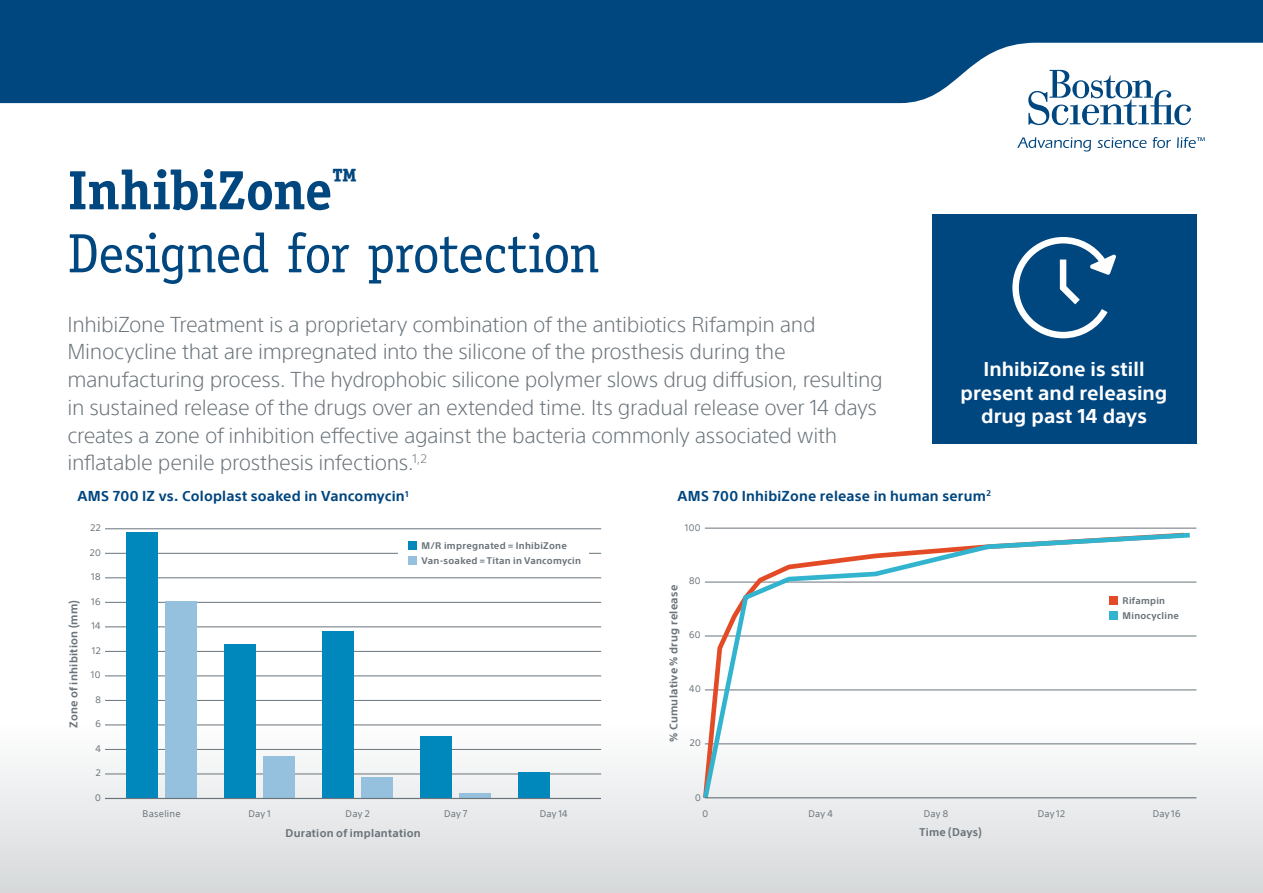
<style>
.page{position:relative;width:1263px;height:893px;background:#fff}
.page>*{position:absolute;margin:0;border:0;box-sizing:border-box;transform-origin:0 0}
.t1{font:55.5px/63px "Officina Serif";letter-spacing:-.015em;color:#00467f}
.t2{font:300 21px/27.8px "SST";letter-spacing:-.015em;color:#6a747b}
.t3{font:700 19.5px/23.4px "SST";color:#fff;text-align:center}
.t4{font:700 14.1px "SST";letter-spacing:.015em;color:#00467f}
.t5{font:700 10.95px "SST";letter-spacing:.025em;color:#6a747b}
.t6{font:700 10.8px "SST";letter-spacing:.025em;color:#6a747b}
.t7{font:9.3px "SST";letter-spacing:.025em;color:#6a747b}
.t8{font:700 9.3px/14.9px "SST";letter-spacing:.03em;color:#6a747b}
.s1{font-weight:700}
</style>
<div class="page">
<div style="left:0;top:723px;width:1263px;height:170px;background:linear-gradient(to bottom,#fdfdfd,#d6d9db)"></div>
<svg style="left:0;top:0;width:1263px;height:103px;background:#19588b"></svg>
<svg style="left:1028px;top:70px;width:163px;height:55px"></svg>
<svg style="left:1017px;top:137px;width:74px;height:15px"></svg>
<svg style="left:1097px;top:137px;width:49px;height:11px"></svg>
<svg style="left:1153px;top:137px;width:18px;height:11px"></svg>
<svg style="left:1177px;top:137px;width:28px;height:11px"></svg>
<div style="left:932px;top:214px;width:264px;height:229px;background:#00467f"></div>
<svg style="left:1012px;top:237px;width:104px;height:101px"></svg>
<hr style="left:106px;top:528px;width:495px;height:1px;background:#6a747b">
<hr style="left:106px;top:774px;width:495px;height:1px;background:#6a747b">
<hr style="left:106px;top:553px;width:495px;height:1px;background:#6a747b">
<hr style="left:106px;top:578px;width:495px;height:1px;background:#6a747b">
<hr style="left:106px;top:602px;width:495px;height:1px;background:#6a747b">
<hr style="left:106px;top:627px;width:495px;height:1px;background:#6a747b">
<hr style="left:106px;top:651px;width:495px;height:1px;background:#6a747b">
<hr style="left:106px;top:676px;width:495px;height:1px;background:#6a747b">
<hr style="left:106px;top:700px;width:495px;height:1px;background:#6a747b">
<hr style="left:106px;top:749px;width:495px;height:1px;background:#6a747b">
<hr style="left:106px;top:725px;width:495px;height:1px;background:#6a747b">
<div style="left:398px;top:533px;width:191px;height:41px;background:#fff"></div>
<div style="left:408px;top:556px;width:9px;height:9px;background:#95c1de"></div>
<div style="left:408px;top:541px;width:9px;height:9px;background:#0087bc"></div>
<div style="left:224px;top:644px;width:32px;height:154px;background:#0087bc"></div>
<div style="left:264px;top:756px;width:31px;height:42px;background:#95c1de"></div>
<div style="left:126px;top:532px;width:32px;height:266px;background:#0087bc"></div>
<div style="left:166px;top:601px;width:31px;height:197px;background:#95c1de"></div>
<div style="left:322px;top:631px;width:32px;height:167px;background:#0087bc"></div>
<div style="left:362px;top:777px;width:31px;height:21px;background:#95c1de"></div>
<div style="left:460px;top:793px;width:31px;height:5px;background:#95c1de"></div>
<div style="left:420px;top:736px;width:32px;height:62px;background:#0087bc"></div>
<div style="left:519px;top:772px;width:31px;height:26px;background:#0087bc"></div>
<hr style="left:106px;top:798px;width:495px;height:1px;background:#6a747b">
<hr style="left:705px;top:528px;width:491px;height:1px;background:#6a747b">
<hr style="left:705px;top:582px;width:491px;height:1px;background:#6a747b">
<hr style="left:705px;top:636px;width:491px;height:1px;background:#6a747b">
<hr style="left:705px;top:690px;width:491px;height:1px;background:#6a747b">
<hr style="left:705px;top:744px;width:491px;height:1px;background:#6a747b">
<svg style="left:700px;top:532px;width:495px;height:271px"></svg>
<hr style="left:705px;top:797px;width:491px;height:1px;background:#6a747b">
<h1 class="t1" style="left:68px;top:159px;width:534px"><span class="s1">InhibiZone</span><sup>™<br></sup>Designed for protection</h1>
<p class="t2" style="left:68px;top:310px;width:817px">InhibiZone Treatment is a proprietary combination of the antibiotics Rifampin and Minocycline that are impregnated into the silicone of the prosthesis during the manufacturing process. The hydrophobic silicone polymer slows drug diffusion, resulting in sustained release of the drugs over an extended time. Its gradual release over 14 days creates a zone of inhibition effective against the bacteria commonly associated with inflatable penile prosthesis infections.<sup>1,2</sup></p>
<p class="t3" style="left:961px;top:358px;width:208px">InhibiZone is still present and releasing drug past 14 days</p>
<p class="t4" style="left:78px;top:488px;width:333px">AMS 700 IZ vs. Coloplast soaked in Vancomycin<sup>1</sup></p>
<p class="t4" style="left:678px;top:487px;width:315px">AMS 700 InhibiZone release in human serum<sup>2</sup></p>
<p class="t5" style="left:67px;top:728px;width:129px;rotate:-90deg">Zone of inhibition (mm)</p>
<p class="t7" style="left:90px;top:522px;width:12px">22</p>
<p class="t7" style="left:90px;top:547px;width:12px">20</p>
<p class="t7" style="left:91px;top:571px;width:11px">18</p>
<p class="t7" style="left:91px;top:596px;width:11px">16</p>
<p class="t7" style="left:91px;top:620px;width:11px">14</p>
<p class="t7" style="left:92px;top:645px;width:10px">12</p>
<p class="t7" style="left:91px;top:669px;width:11px">10</p>
<p class="t7" style="left:95px;top:694px;width:7px">8</p>
<p class="t7" style="left:95px;top:718px;width:7px">6</p>
<p class="t7" style="left:95px;top:743px;width:7px">4</p>
<p class="t7" style="left:96px;top:767px;width:6px">2</p>
<p class="t7" style="left:95px;top:793px;width:7px">0</p>
<p class="t8" style="left:421px;top:538px;width:161px">M/R impregnated = InhibiZone<br>Van-soaked = Titan in Vancomycin</p>
<p class="t7" style="left:685px;top:522px;width:17px">100</p>
<p class="t6" style="left:667px;top:742px;width:159px;rotate:-90deg">% Cumulative % drug release</p>
<p class="t7" style="left:689px;top:576px;width:13px">80</p>
<p class="t7" style="left:689px;top:630px;width:13px">60</p>
<p class="t7" style="left:689px;top:683px;width:13px">40</p>
<p class="t7" style="left:690px;top:737px;width:12px">20</p>
<p class="t7" style="left:695px;top:792px;width:7px">0</p>
<p class="t8" style="left:1122px;top:593px;width:58px">Rifampin<br>Minocycline</p>
<p class="t7" style="left:143px;top:808px;width:40px">Baseline</p>
<p class="t7" style="left:248px;top:808px;width:24px">Day 1</p>
<p class="t7" style="left:346px;top:808px;width:26px">Day 2</p>
<p class="t7" style="left:444px;top:808px;width:25px">Day 7</p>
<p class="t7" style="left:540px;top:808px;width:29px">Day 14</p>
<p class="t7" style="left:702px;top:808px;width:7px">0</p>
<p class="t7" style="left:808px;top:808px;width:26px">Day 4</p>
<p class="t7" style="left:924px;top:808px;width:26px">Day 8</p>
<p class="t7" style="left:1038px;top:808px;width:29px">Day 12</p>
<p class="t7" style="left:1153px;top:808px;width:29px">Day 16</p>
<p class="t5" style="left:285px;top:826px;width:137px">Duration of implantation</p>
<p class="t5" style="left:919px;top:825px;width:64px">Time (Days)</p>
</div>
